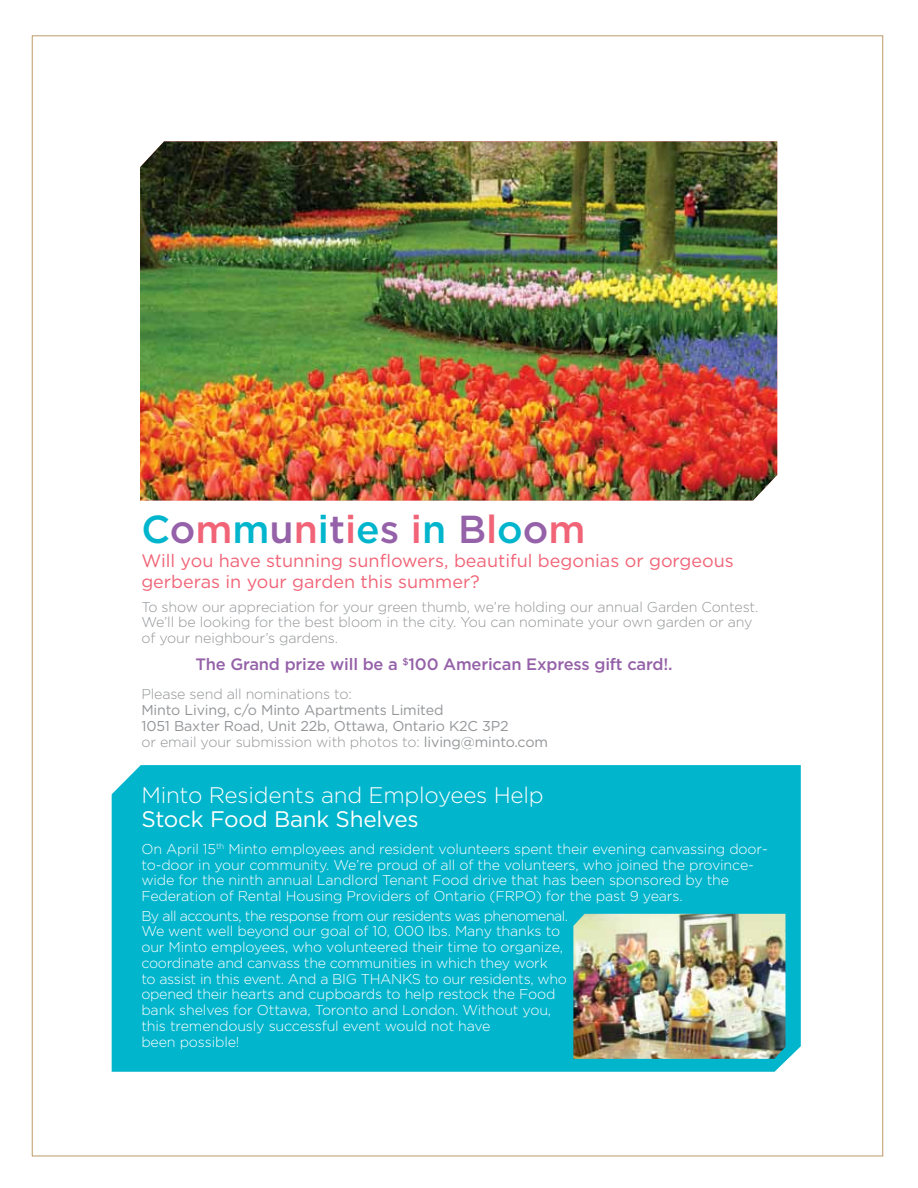
<style>
.page{position:relative;width:918px;height:1188px;background:#fff}
.page>*{position:absolute;margin:0;border:0;box-sizing:border-box;transform-origin:0 0}
.t1{font:500 39px "Gotham";color:#00b5cc}
.t2{font:300 22.5px "Gotham";letter-spacing:-.01em;color:#fff}
.t3{font:22.5px "Gotham";letter-spacing:-.01em;color:#fff}
.t4{font:18px/21px "Gotham";color:#f16477}
.t5{font:500 16.5px "Gotham";letter-spacing:-.01em;color:#9561a8}
.t6{font:300 14.25px/15.8px "Gotham";letter-spacing:-.01em;color:#fff}
.t7{font:300 14.25px/15.8px "Gotham";letter-spacing:-.01em;color:#939598}
.t8{font:14.25px/15.8px "Gotham";letter-spacing:-.01em;color:#939598}
.s1{color:#9561a8}
.s2{color:#f16477}
.s3{font-weight:300}
</style>
<div class="page">
<img style="left:140px;top:141px;width:637px;height:359px">
<div style="left:112px;top:765px;width:689px;height:307px;background:#00b5cc"></div>
<img style="left:573px;top:914px;width:213px;height:145px">
<h1 class="t1" style="left:141px;top:503px;width:446px">C<span class="s1">o</span><span class="s2">m</span>m<span class="s1">u</span><span class="s2">n</span>i<span class="s1">t</span><span class="s2">i</span>e<span class="s1">s</span> <span class="s2">i</span>n <span class="s1">B</span><span class="s2">l</span>o<span class="s1">o</span><span class="s2">m</span></h1>
<p class="t4" style="left:141px;top:549px;width:594px">Will you have stunning sunflowers, beautiful begonias or gorgeous gerberas in your garden this summer?</p>
<p class="t7" style="left:141px;top:598px;width:619px">To show our appreciation for your green thumb, we’re holding our annual Garden Contest.<br>We’ll be looking for the best bloom in the city. You can nominate your own garden or any of your neighbour’s gardens.</p>
<p class="t5" style="left:195px;top:653px;width:479px">The Grand prize will be a <sup>$</sup>100 American Express gift card!.</p>
<p class="t7" style="left:141px;top:686px;width:212px">Please send all nominations to:</p>
<p class="t8" style="left:141px;top:702px;width:408px">Minto Living, c/o Minto Apartments Limited<br>1051 Baxter Road, Unit 22b, Ottawa, Ontario K2C 3P2<br><span class="s3">or email your submission with photos to:</span> living@minto.com</p>
<h2 class="t2" style="left:141px;top:781px;width:404px">Minto Residents and Employees Help</h2>
<h2 class="t3" style="left:141px;top:805px;width:279px">Stock Food Bank Shelves</h2>
<p class="t6" style="left:141px;top:841px;width:628px">On April 15<sup>th</sup> Minto employees and resident volunteers spent their evening canvassing door&shy;to-door in your community. We’re proud of all of the volunteers, who joined the province&shy;wide for the ninth annual Landlord Tenant Food drive that has been sponsored by the Federation of Rental Housing Providers of Ontario (FRPO) for the past 9 years.</p>
<p class="t6" style="left:141px;top:907px;width:428px">By all accounts, the response from our residents was phenomenal.<br>We went well beyond our goal of 10, 000 lbs. Many thanks to our Minto employees, who volunteered their time to organize, coordinate and canvass the communities in which they work<br>to assist in this event. And a BIG THANKS to our residents, who opened their hearts and cupboards to help restock the Food bank shelves for Ottawa, Toronto and London. Without you, this tremendously successful event would not have<br>been possible!</p>
</div>
